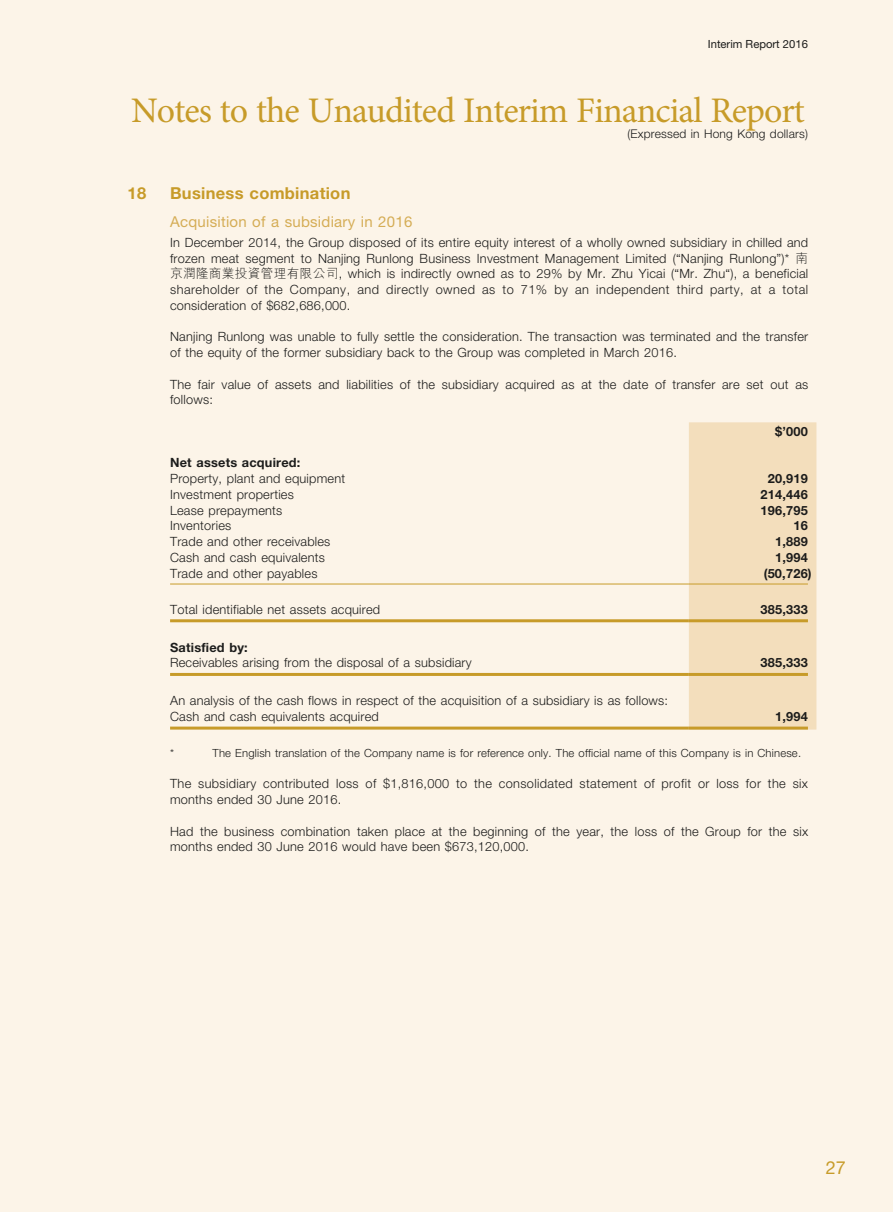
<style>
.page{position:relative;width:893px;height:1212px;background:#fcf4e8}
.page>*{position:absolute;margin:0;border:0;box-sizing:border-box;transform-origin:0 0}
.t1{font:36px "Minion Pro";letter-spacing:-.025em;color:#c79b29}
.t2{font:18px "Helvetica Neue LT Std";color:#c79b29}
.t3{font:700 16.5px "Helvetica Neue LT Std";letter-spacing:.015em;color:#c79b29}
.t4{font:15px "Helvetica Neue LT Std";letter-spacing:.015em;color:#d5ad56}
.t5{font:300 12.75px/15.8px "Helvetica Neue LT Std";letter-spacing:.015em;color:#1c1c1b}
.t6{font:700 12.75px "Helvetica Neue LT Std";letter-spacing:.015em;color:#1c1c1b}
.t7{font:300 12px "Helvetica Neue LT Std";letter-spacing:.015em;color:#1c1c1b}
.t8{font:300 11.25px "Helvetica Neue LT Std";letter-spacing:.015em;color:#1c1c1b}
.t9{font:11.25px "Helvetica Neue LT Std";color:#1c1c1b}
.s1{font-family:"M Hei HK"}
</style>
<div class="page">
<div style="left:689px;top:422px;width:127px;height:307px;background:#f3debc"></div>
<hr style="left:170px;top:584px;width:519px;height:1px;background:#c79b29">
<hr style="left:689px;top:584px;width:119px;height:1px;background:#c79b29">
<hr style="left:170px;top:619px;width:519px;height:3px;background:#c79b29">
<hr style="left:689px;top:619px;width:119px;height:3px;background:#c79b29">
<hr style="left:170px;top:673px;width:519px;height:3px;background:#c79b29">
<hr style="left:689px;top:673px;width:119px;height:3px;background:#c79b29">
<hr style="left:170px;top:726px;width:519px;height:3px;background:#c79b29">
<hr style="left:689px;top:726px;width:119px;height:3px;background:#c79b29">
<p class="t9" style="left:708px;top:37px;width:102px">Interim Report 2016</p>
<h1 class="t1" style="left:131px;top:86px;width:675px">Notes to the Unaudited Interim Financial Report</h1>
<p class="t7" style="left:627px;top:126px;width:182px">(Expressed in Hong Kong dollars)</p>
<p class="t3" style="left:128px;top:183px;width:20px">18</p>
<p class="t3" style="left:170px;top:183px;width:182px">Business combination</p>
<p class="t4" style="left:170px;top:213px;width:244px">Acquisition of a subsidiary in 2016</p>
<p class="t5" style="left:170px;top:234px;width:640px;text-align:justify">In December 2014, the Group disposed of its entire equity interest of a wholly owned subsidiary in chilled and frozen meat segment to Nanjing Runlong Business Investment Management Limited (“Nanjing Runlong”)* <span class="s1">南京潤隆商業投資管理有限公司</span>, which is indirectly owned as to 29% by Mr. Zhu Yicai (“Mr. Zhu“), a beneficial shareholder of the Company, and directly owned as to 71% by an independent third party, at a total consideration of $682,686,000.</p>
<p class="t5" style="left:170px;top:329px;width:640px">Nanjing Runlong was unable to fully settle the consideration. The transaction was terminated and the transfer of the equity of the former subsidiary back to the Group was completed in March 2016.</p>
<p class="t5" style="left:170px;top:376px;width:640px">The fair value of assets and liabilities of the subsidiary acquired as at the date of transfer are set out as follows:</p>
<p class="t6" style="left:775px;top:423px;width:34px">$’000</p>
<p class="t6" style="left:170px;top:455px;width:132px">Net assets acquired:</p>
<p class="t5" style="left:170px;top:470px;width:177px">Property, plant and equipment</p>
<p class="t6" style="left:768px;top:471px;width:42px">20,919</p>
<p class="t5" style="left:170px;top:486px;width:125px">Investment properties</p>
<p class="t6" style="left:761px;top:486px;width:49px">214,446</p>
<p class="t5" style="left:170px;top:502px;width:114px">Lease prepayments</p>
<p class="t6" style="left:761px;top:502px;width:49px">196,795</p>
<p class="t5" style="left:170px;top:518px;width:63px">Inventories</p>
<p class="t6" style="left:793px;top:518px;width:16px">16</p>
<p class="t5" style="left:170px;top:533px;width:162px">Trade and other receivables</p>
<p class="t6" style="left:775px;top:534px;width:34px">1,889</p>
<p class="t5" style="left:170px;top:549px;width:156px">Cash and cash equivalents</p>
<p class="t6" style="left:775px;top:549px;width:34px">1,994</p>
<p class="t5" style="left:170px;top:565px;width:149px">Trade and other payables</p>
<p class="t6" style="left:764px;top:565px;width:50px">(50,726)</p>
<p class="t5" style="left:170px;top:601px;width:212px">Total identifiable net assets acquired</p>
<p class="t6" style="left:761px;top:601px;width:49px">385,333</p>
<p class="t6" style="left:170px;top:639px;width:79px">Satisfied by:</p>
<p class="t5" style="left:170px;top:655px;width:303px">Receivables arising from the disposal of a subsidiary</p>
<p class="t6" style="left:761px;top:655px;width:49px">385,333</p>
<p class="t5" style="left:170px;top:692px;width:500px">An analysis of the cash flows in respect of the acquisition of a subsidiary is as follows:<br>Cash and cash equivalents acquired</p>
<p class="t6" style="left:775px;top:708px;width:34px">1,994</p>
<p class="t8" style="left:170px;top:746px;width:5px">*</p>
<p class="t8" style="left:213px;top:746px;width:590px">The English translation of the Company name is for reference only. The official name of this Company is in Chinese.</p>
<p class="t5" style="left:170px;top:775px;width:639px">The subsidiary contributed loss of $1,816,000 to the consolidated statement of profit or loss for the six months ended 30 June 2016.</p>
<p class="t5" style="left:170px;top:823px;width:640px">Had the business combination taken place at the beginning of the year, the loss of the Group for the six months ended 30 June 2016 would have been $673,120,000.</p>
<h2 class="t2" style="left:826px;top:1156px;width:22px">27</h2>
</div>
